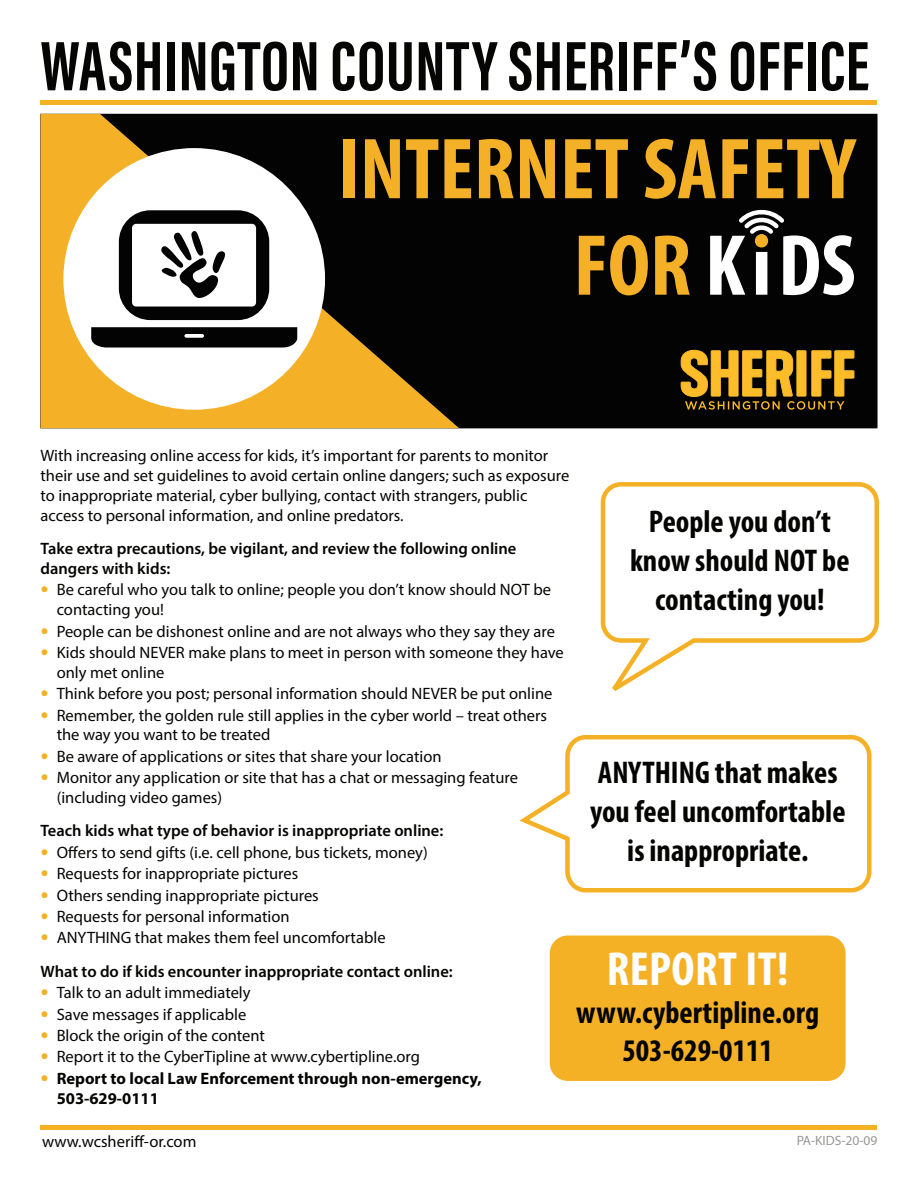
<style>
.page{position:relative;width:918px;height:1188px;background:#fff}
.page>*{position:absolute;margin:0;border:0;box-sizing:border-box;transform-origin:0 0}
.t1{font:700 condensed 87.45px/96.4px "Myriad Pro";color:#f4b128;text-align:right}
.headline{font:72px "Acumin Variable Concept";letter-spacing:-.235em;color:#050604}
.Paragraph_Style_1{font:700 condensed 48px "Myriad Pro";letter-spacing:.01em;color:#fff}
.Paragraph_Style_1-2{font:700 condensed 31.5px/39px "Myriad Pro";color:#040503;text-align:center}
.body{font:16.5px/19.8px "Myriad Pro";color:#040503}
.body-2{font:600 16.5px/19.8px "Myriad Pro";color:#040503}
.t2{font:700 16.5px/19.8px "Myriad Pro";color:#040503}
.body-3{font:13.5px "Myriad Pro";color:#989796}
.s1{color:#fff}
.s2{font-family:"Avenir";color:#f4b128}
.s3{font-family:"Avenir";font-weight:400;color:#f4b128}
</style>
<div class="page">
<div style="left:40px;top:114px;width:837px;height:314px;background:#030303"></div>
<svg style="left:40px;top:114px;width:419px;height:314px"></svg>
<div style="left:63px;top:148px;width:262px;height:262px;background:#fff;border-radius:50%"></div>
<div style="left:119px;top:210px;width:150px;height:110px;background:#030303;border-radius:32px"></div>
<div style="left:132px;top:224px;width:124px;height:83px;background:#fff;border-radius:4px"></div>
<svg style="left:91px;top:327px;width:206px;height:21px;background:#0f0f0f"></svg>
<svg style="left:184px;top:334px;width:20px;height:4px"></svg>
<svg style="left:161px;top:231px;width:65px;height:67px"></svg>
<svg style="left:681px;top:350px;width:173px;height:60px"></svg>
<svg style="left:739px;top:210px;width:45px;height:38px"></svg>
<hr style="left:40px;top:101px;width:838px;height:4px;background:#f5b126">
<div style="left:40px;top:1125px;width:838px;height:5px;background:#f5b126"></div>
<svg style="left:600px;top:482px;width:279px;height:209px"></svg>
<svg style="left:519px;top:735px;width:353px;height:158px"></svg>
<div style="left:550px;top:936px;width:296px;height:145px;background:#f5b126;border-radius:18px"></div>
<p class="headline" style="left:40px;top:16px;width:849px">WASHINGTONCOUNTYSHERI FF’SOFFICE</p>
<p class="t1" style="left:338px;top:119px;width:519px">INTERNET SAFETY<br>FOR <span class="s1">KiDS</span></p>
<p class="body" style="left:40px;top:446px;width:530px">With increasing online access for kids, it’s important for parents to monitor their use and set guidelines to avoid certain online dangers; such as exposure to inappropriate material, cyber bullying, contact with strangers, public access to personal information, and online predators.</p>
<p class="body-2" style="left:40px;top:538px;width:477px">Take extra precautions, be vigilant, and review the following online dangers with kids:</p>
<p class="body" style="left:57px;top:580px;width:496px;text-indent:-16px"><span class="s2">•</span> Be careful who you talk to online; people you don’t know should NOT be contacting you!</p>
<p class="body" style="left:40px;top:621px;width:516px"><span class="s2">•</span> People can be dishonest online and are not always who they say they are</p>
<p class="body" style="left:57px;top:642px;width:509px;text-indent:-16px"><span class="s2">•</span> Kids should NEVER make plans to meet in person with someone they have only met online</p>
<p class="body" style="left:40px;top:684px;width:513px"><span class="s2">•</span> Think before you post; personal information should NEVER be put online</p>
<p class="body" style="left:57px;top:705px;width:492px;text-indent:-16px"><span class="s2">•</span> Remember, the golden rule still applies in the cyber world – treat others the way you want to be treated</p>
<p class="body" style="left:40px;top:746px;width:403px"><span class="s2">•</span> Be aware of applications or sites that share your location</p>
<p class="body" style="left:57px;top:768px;width:463px;text-indent:-16px"><span class="s2">•</span> Monitor any application or site that has a chat or messaging feature (including video games)</p>
<p class="body-2" style="left:40px;top:821px;width:404px">Teach kids what type of behavior is inappropriate online:</p>
<p class="body" style="left:40px;top:842px;width:389px"><span class="s2">•</span> Offers to send gifts (i.e. cell phone, bus tickets, money)</p>
<p class="body" style="left:40px;top:864px;width:259px"><span class="s2">•</span> Requests for inappropriate pictures</p>
<p class="body" style="left:40px;top:885px;width:280px"><span class="s2">•</span> Others sending inappropriate pictures</p>
<p class="body" style="left:40px;top:906px;width:251px"><span class="s2">•</span> Requests for personal information</p>
<p class="body" style="left:40px;top:928px;width:347px"><span class="s2">•</span> ANYTHING that makes them feel uncomfortable</p>
<p class="body-2" style="left:40px;top:961px;width:414px">What to do if kids encounter inappropriate contact online:</p>
<p class="body" style="left:40px;top:982px;width:212px"><span class="s2">•</span> Talk to an adult immediately</p>
<p class="body" style="left:40px;top:1004px;width:207px"><span class="s2">•</span> Save messages if applicable</p>
<p class="body" style="left:40px;top:1025px;width:226px"><span class="s2">•</span> Block the origin of the content</p>
<p class="body" style="left:40px;top:1047px;width:381px"><span class="s2">•</span> Report it to the CyberTipline at www.cybertipline.org</p>
<p class="t2" style="left:57px;top:1068px;width:426px;text-indent:-16px"><span class="s3">•</span> Report to local Law Enforcement through non-emergency,<br>503-629-0111</p>
<p class="Paragraph_Style_1-2" style="left:630px;top:502px;width:221px">People you don’t know should NOT be contacting you!</p>
<p class="Paragraph_Style_1-2" style="left:590px;top:752px;width:257px">ANYTHING that makes you feel uncomfortable is inappropriate.</p>
<p class="Paragraph_Style_1" style="left:607px;top:939px;width:183px">REPORT IT!</p>
<p class="Paragraph_Style_1-2" style="left:576px;top:993px;width:244px;line-height:37.8px">www.cybertipline.org<br>503-629-0111</p>
<p class="body" style="left:42px;top:1131px;width:156px">www.wcsheriff-or.com</p>
<p class="body-3" style="left:797px;top:1132px;width:82px">PA-KIDS-20-09</p>
</div>
